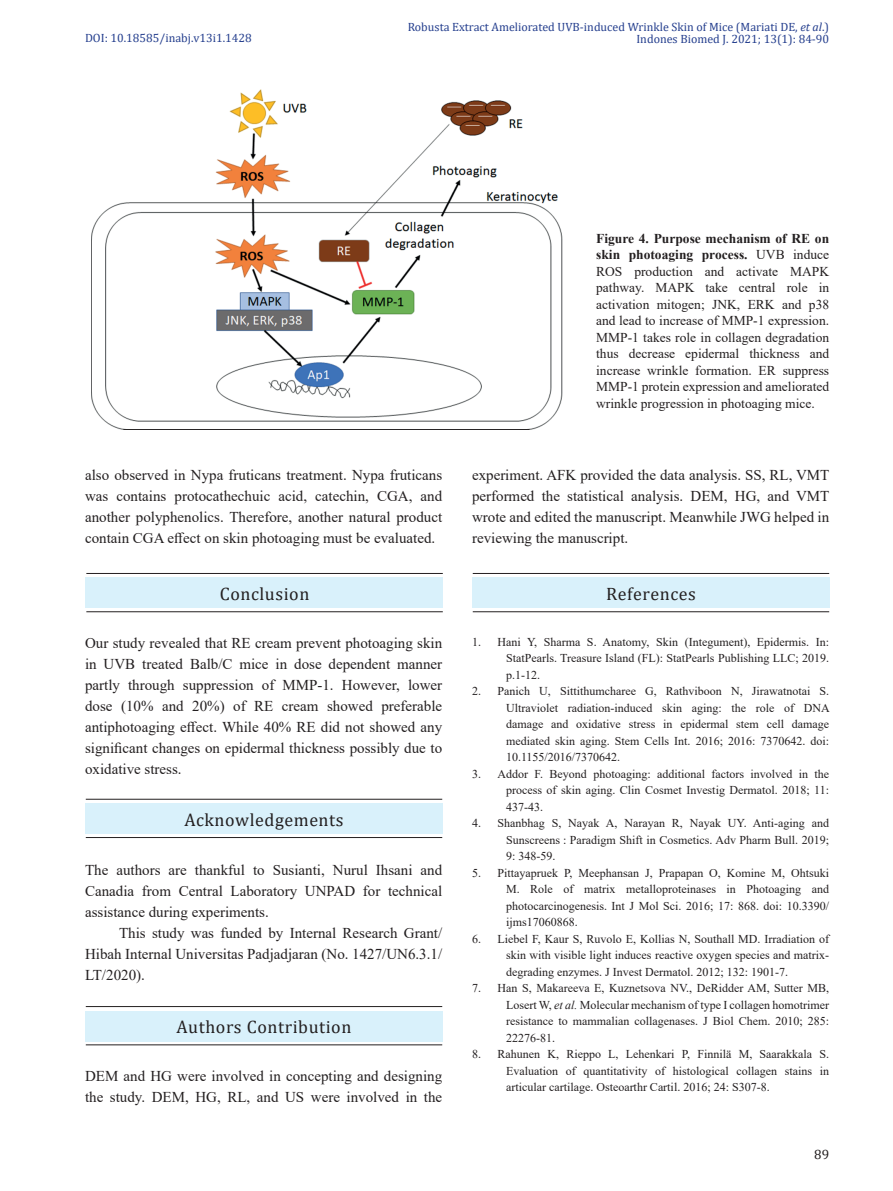
<style>
.page{position:relative;width:893px;height:1191px;background:#fff}
.page>*{position:absolute;margin:0;border:0;box-sizing:border-box;transform-origin:0 0}
.Content_Separator{font:18px "Cambria";letter-spacing:.03em;color:#231f20}
.Body_Text{font:15px/21px "Times New Roman";color:#231f20;text-align:justify}
.Figure_Legend{font:13.5px/16.5px "Times New Roman";color:#231f20;text-align:justify}
.t1{font:13.5px "Cambria";color:#231f20}
.References{font:12px/16.5px "Times New Roman";color:#231f20;text-align:justify}
.t2{font:12px "Cambria";color:#253f8e}
.s1{font-style:italic}
.s2{font-weight:700}
</style>
<div class="page">
<img style="left:92px;top:89px;width:471px;height:340px">
<hr style="left:123px;top:429px;width:406px;height:1px;background:#231f20">
<hr style="left:86px;top:573px;width:357px;height:1px;background:#231f20">
<hr style="left:86px;top:611px;width:357px;height:1px;background:#231f20">
<div style="left:86px;top:578px;width:357px;height:30px;background:#d9f1fb"></div>
<hr style="left:86px;top:799px;width:356px;height:1px;background:#231f20">
<hr style="left:86px;top:837px;width:356px;height:1px;background:#231f20">
<div style="left:85px;top:803px;width:357px;height:30px;background:#d9f1fb"></div>
<hr style="left:86px;top:1006px;width:356px;height:1px;background:#231f20">
<hr style="left:86px;top:1044px;width:356px;height:1px;background:#231f20">
<div style="left:85px;top:1011px;width:357px;height:30px;background:#d9f1fb"></div>
<hr style="left:473px;top:573px;width:356px;height:1px;background:#231f20">
<hr style="left:473px;top:611px;width:356px;height:1px;background:#231f20">
<div style="left:472px;top:578px;width:357px;height:30px;background:#d9f1fb"></div>
<p class="t2" style="left:408px;top:19px;width:423px">Robusta Extract Ameliorated UVB-induced Wrinkle Skin of Mice (Mariati DE, <span class="s1">et al</span>.)</p>
<p class="t2" style="left:85px;top:31px;width:168px">DOI: 10.18585/inabj.v13i1.1428</p>
<p class="t2" style="left:636px;top:31px;width:194px">Indones Biomed J. 2021; 13(1): 84-90</p>
<p class="Body_Text" style="left:85px;top:464px;width:359px">also observed in Nypa fruticans treatment. Nypa fruticans was contains protocathechuic acid, catechin, CGA, and another polyphenolics. Therefore, another natural product contain CGA effect on skin photoaging must be evaluated.</p>
<p class="Content_Separator" style="left:220px;top:583px;width:91px">Conclusion</p>
<p class="Body_Text" style="left:85px;top:631px;width:359px">Our study revealed that RE cream prevent photoaging skin in UVB treated Balb/C mice in dose dependent manner partly through suppression of MMP-1. However, lower dose (10% and 20%) of RE cream showed preferable antiphotoaging effect. While 40% RE did not showed any significant changes on epidermal thickness possibly due to oxidative stress.</p>
<p class="Content_Separator" style="left:184px;top:809px;width:161px">Acknowledgements</p>
<p class="Body_Text" style="left:85px;top:858px;width:359px">The authors are thankful to Susianti, Nurul Ihsani and Canadia from Central Laboratory UNPAD for technical assistance during experiments.</p>
<p class="Body_Text" style="left:85px;top:921px;width:359px;text-indent:34px">This study was funded by Internal Research Grant/ Hibah Internal Universitas Padjadjaran (No. 1427/UN6.3.1/ LT/2020).</p>
<p class="Content_Separator" style="left:177px;top:1016px;width:176px">Authors Contribution</p>
<p class="Body_Text" style="left:85px;top:1064px;width:359px">DEM and HG were involved in concepting and designing the study. DEM, HG, RL, and US were involved in the</p>
<p class="Figure_Legend" style="left:596px;top:230px;width:235px"><span class="s2">Figure 4. Purpose mechanism of RE on skin photoaging process.</span> UVB induce ROS production and activate MAPK pathway. MAPK take central role in activation mitogen; JNK, ERK and p38 and lead to increase of MMP-1 expression.<br>MMP-1 takes role in collagen degradation thus decrease epidermal thickness and increase wrinkle formation. ER suppress MMP-1 protein expression and ameliorated wrinkle progression in photoaging mice.</p>
<p class="Body_Text" style="left:472px;top:464px;width:359px">experiment. AFK provided the data analysis. SS, RL, VMT performed the statistical analysis. DEM, HG, and VMT wrote and edited the manuscript. Meanwhile JWG helped in reviewing the manuscript.</p>
<p class="Content_Separator" style="left:606px;top:583px;width:91px">References</p>
<p class="References" style="left:506px;top:633px;width:325px;text-indent:-34px">1. Hani Y, Sharma S. Anatomy, Skin (Integument), Epidermis. In:<br>StatPearls. Treasure Island (FL): StatPearls Publishing LLC; 2019. p.1-12.</p>
<p class="References" style="left:506px;top:682px;width:325px;text-indent:-34px">2. Panich U, Sittithumcharee G, Rathviboon N, Jirawatnotai S.<br>Ultraviolet radiation-induced skin aging: the role of DNA damage and oxidative stress in epidermal stem cell damage mediated skin aging. Stem Cells Int. 2016; 2016: 7370642. doi:<br>10.1155/2016/7370642.</p>
<p class="References" style="left:506px;top:765px;width:325px;text-indent:-34px">3. Addor F. Beyond photoaging: additional factors involved in the process of skin aging. Clin Cosmet Investig Dermatol. 2018; 11:<br>437-43.</p>
<p class="References" style="left:506px;top:814px;width:325px;text-indent:-34px">4. Shanbhag S, Nayak A, Narayan R, Nayak UY. Anti-aging and Sunscreens : Paradigm Shift in Cosmetics. Adv Pharm Bull. 2019; 9: 348-59.</p>
<p class="References" style="left:506px;top:864px;width:325px;text-indent:-34px">5. Pittayapruek P, Meephansan J, Prapapan O, Komine M, Ohtsuki M. Role of matrix metalloproteinases in Photoaging and photocarcinogenesis. Int J Mol Sci. 2016; 17: 868. doi: 10.3390/ ijms17060868.</p>
<p class="References" style="left:506px;top:930px;width:325px;text-indent:-34px">6. Liebel F, Kaur S, Ruvolo E, Kollias N, Southall MD. Irradiation of skin with visible light induces reactive oxygen species and matrix&shy;degrading enzymes. J Invest Dermatol. 2012; 132: 1901-7.</p>
<p class="References" style="left:506px;top:979px;width:325px;text-indent:-34px">7. Han S, Makareeva E, Kuznetsova NV., DeRidder AM, Sutter MB, Losert W, <span class="s1">et al.</span> Molecular mechanism of type I collagen homotrimer resistance to mammalian collagenases. J Biol Chem. 2010; 285:<br>22276-81.</p>
<p class="References" style="left:506px;top:1045px;width:325px;text-indent:-34px">8. Rahunen K, Rieppo L, Lehenkari P, Finnilä M, Saarakkala S.<br>Evaluation of quantitativity of histological collagen stains in articular cartilage. Osteoarthr Cartil. 2016; 24: S307-8.</p>
<p class="t1" style="left:814px;top:1146px;width:16px">89</p>
</div>
